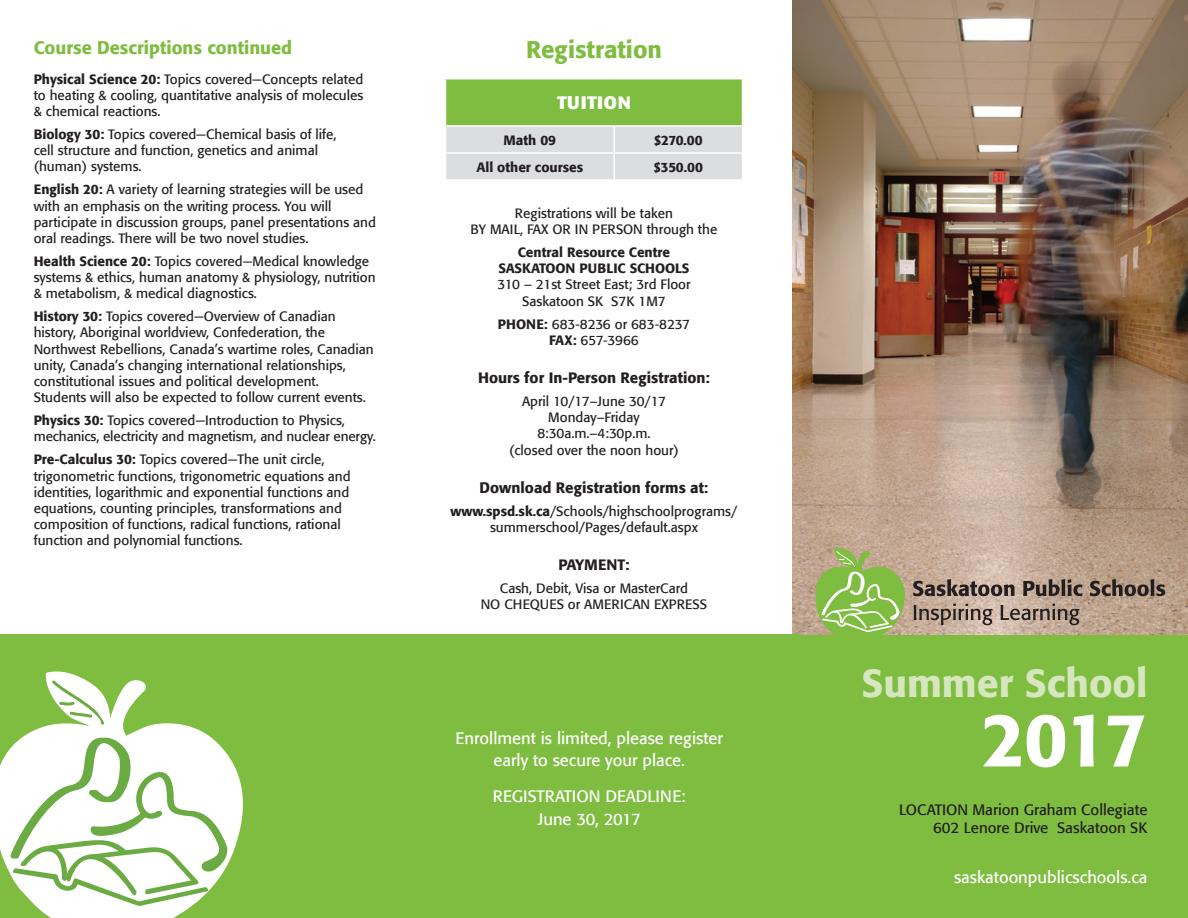
<style>
.page{position:relative;width:1188px;height:918px;background:#fff}
.page>*{position:absolute;margin:0;border:0;box-sizing:border-box;transform-origin:0 0}
.t1{font:500 75px "Formata";color:#fff}
.t2{font:500 39px "Formata";color:#d6e7c0}
.t3{font:500 24px "Formata";color:#7fbd41}
.t4{font:500 18px "Formata";color:#7fbd41}
.t5{font:700 18px "Formata";letter-spacing:.03em;color:#fff}
.t6{font:16.5px/22.5px "Formata";color:#fff;text-align:center}
.t7{font:500 15px "Formata";color:#231f20}
.t8{font:15px/18px "Formata";color:#231f20;text-align:right}
.t9{font:13.5px/16.2px "Formata";color:#231f20}
.t10{font:500 13.5px/16.2px "Formata";color:#231f20;text-align:center}
.s1{font-weight:500}
</style>
<div class="page">
<div style="left:792px;top:0;width:396px;height:918px;background:#7fbd41"></div>
<img style="left:792px;top:0;width:396px;height:634px">
<svg style="left:913px;top:579px;width:102px;height:17px;background:#83746a"></svg>
<svg style="left:1023px;top:579px;width:59px;height:17px"></svg>
<svg style="left:1090px;top:579px;width:75px;height:17px"></svg>
<svg style="left:914px;top:604px;width:79px;height:21px;background:#9e8b7e"></svg>
<svg style="left:1001px;top:604px;width:78px;height:21px;background:#9e8c7e"></svg>
<svg style="left:815px;top:547px;width:92px;height:88px"></svg>
<div style="left:0;top:634px;width:799px;height:284px;background:#7fbd41"></div>
<svg style="left:0;top:671px;width:243px;height:247px"></svg>
<svg style="left:52px;top:680px;width:52px;height:45px"></svg>
<svg style="left:10px;top:738px;width:218px;height:168px;background:#dfedd5"></svg>
<div style="left:446px;top:79px;width:296px;height:47px;background:#7fbd41"></div>
<hr style="left:445px;top:125px;width:169px;height:2px;background:#fff">
<hr style="left:614px;top:125px;width:129px;height:2px;background:#fff">
<div style="left:446px;top:126px;width:296px;height:53px;background:#dcdddf"></div>
<h3 class="t4" style="left:34px;top:37px;width:260px">Course Descriptions continued</h3>
<p class="t9" style="left:34px;top:71px;width:331px;text-align:justify"><span class="s1">Physical Science 20:</span> Topics covered—Concepts related to heating &amp; cooling, quantitative analysis of molecules &amp; chemical reactions.</p>
<p class="t9" style="left:34px;top:126px;width:304px"><span class="s1">Biology 30:</span> Topics covered—Chemical basis of life, cell structure and function, genetics and animal (human) systems.</p>
<p class="t9" style="left:34px;top:181px;width:344px"><span class="s1">English 20:</span> A variety of learning strategies will be used with an emphasis on the writing process. You will participate in discussion groups, panel presentations and oral readings. There will be two novel studies.</p>
<p class="t9" style="left:34px;top:253px;width:343px"><span class="s1">Health Science 20:</span> Topics covered—Medical knowledge systems &amp; ethics, human anatomy &amp; physiology, nutrition &amp; metabolism, &amp; medical diagnostics.</p>
<p class="t9" style="left:34px;top:308px;width:342px"><span class="s1">History 30:</span> Topics covered—Overview of Canadian history, Aboriginal worldview, Confederation, the Northwest Rebellions, Canada’s wartime roles, Canadian unity, Canada’s changing international relationships, constitutional issues and political development.<br>Students will also be expected to follow current events.</p>
<p class="t9" style="left:34px;top:412px;width:344px"><span class="s1">Physics 30:</span> Topics covered—Introduction to Physics, mechanics, electricity and magnetism, and nuclear energy.</p>
<p class="t9" style="left:34px;top:451px;width:318px"><span class="s1">Pre-Calculus 30:</span> Topics covered—The unit circle, trigonometric functions, trigonometric equations and identities, logarithmic and exponential functions and equations, counting principles, transformations and composition of functions, radical functions, rational function and polynomial functions.</p>
<h3 class="t3" style="left:526px;top:35px;width:137px">Registration</h3>
<h3 class="t5" style="left:557px;top:91px;width:75px">TUITION</h3>
<p class="t10" style="left:504px;top:132px;width:54px">Math 09</p>
<p class="t10" style="left:654px;top:132px;width:50px">$270.00</p>
<p class="t10" style="left:476px;top:159px;width:108px">All other courses</p>
<p class="t10" style="left:654px;top:159px;width:51px">$350.00</p>
<p class="t9" style="left:471px;top:205px;width:248px;text-align:center">Registrations will be taken<br>BY MAIL, FAX OR IN PERSON through the</p>
<p class="t10" style="left:499px;top:244px;width:192px">Central Resource Centre<br>SASKATOON PUBLIC SCHOOLS</p>
<p class="t9" style="left:497px;top:277px;width:195px;text-align:center">310 – 21st Street East; 3rd Floor<br>Saskatoon SK S7K 1M7</p>
<p class="t9" style="left:498px;top:316px;width:194px;text-align:center"><span class="s1">PHONE:</span> 683-8236 or 683-8237<br><span class="s1">FAX:</span> 657-3966</p>
<p class="t7" style="left:478px;top:369px;width:233px">Hours for In-Person Registration:</p>
<p class="t9" style="left:509px;top:393px;width:171px;text-align:center">April 10/17–June 30/17<br>Monday–Friday<br>8:30a.m.–4:30p.m.<br>(closed over the noon hour)</p>
<p class="t7" style="left:480px;top:478px;width:230px">Download Registration forms at:</p>
<p class="t9" style="left:451px;top:503px;width:288px;text-align:center"><span class="s1">www.spsd.sk.ca</span>/Schools/highschoolprograms/ summerschool/Pages/default.aspx</p>
<p class="t7" style="left:558px;top:556px;width:73px">PAYMENT:</p>
<p class="t9" style="left:481px;top:580px;width:228px;text-align:center">Cash, Debit, Visa or MasterCard<br>NO CHEQUES or AMERICAN EXPRESS</p>
<p class="t6" style="left:456px;top:727px;width:269px">Enrollment is limited, please register early to secure your place.</p>
<p class="t6" style="left:493px;top:785px;width:194px">REGISTRATION DEADLINE:<br>June 30, 2017</p>
<h2 class="t2" style="left:862px;top:660px;width:287px">Summer School</h2>
<h1 class="t1" style="left:982px;top:694px;width:167px">2017</h1>
<p class="t8" style="left:899px;top:800px;width:250px">LOCATION Marion Graham Collegiate<br>602 Lenore Drive Saskatoon SK</p>
<p class="t6" style="left:954px;top:866px;width:195px">saskatoonpublicschools.ca</p>
</div>
